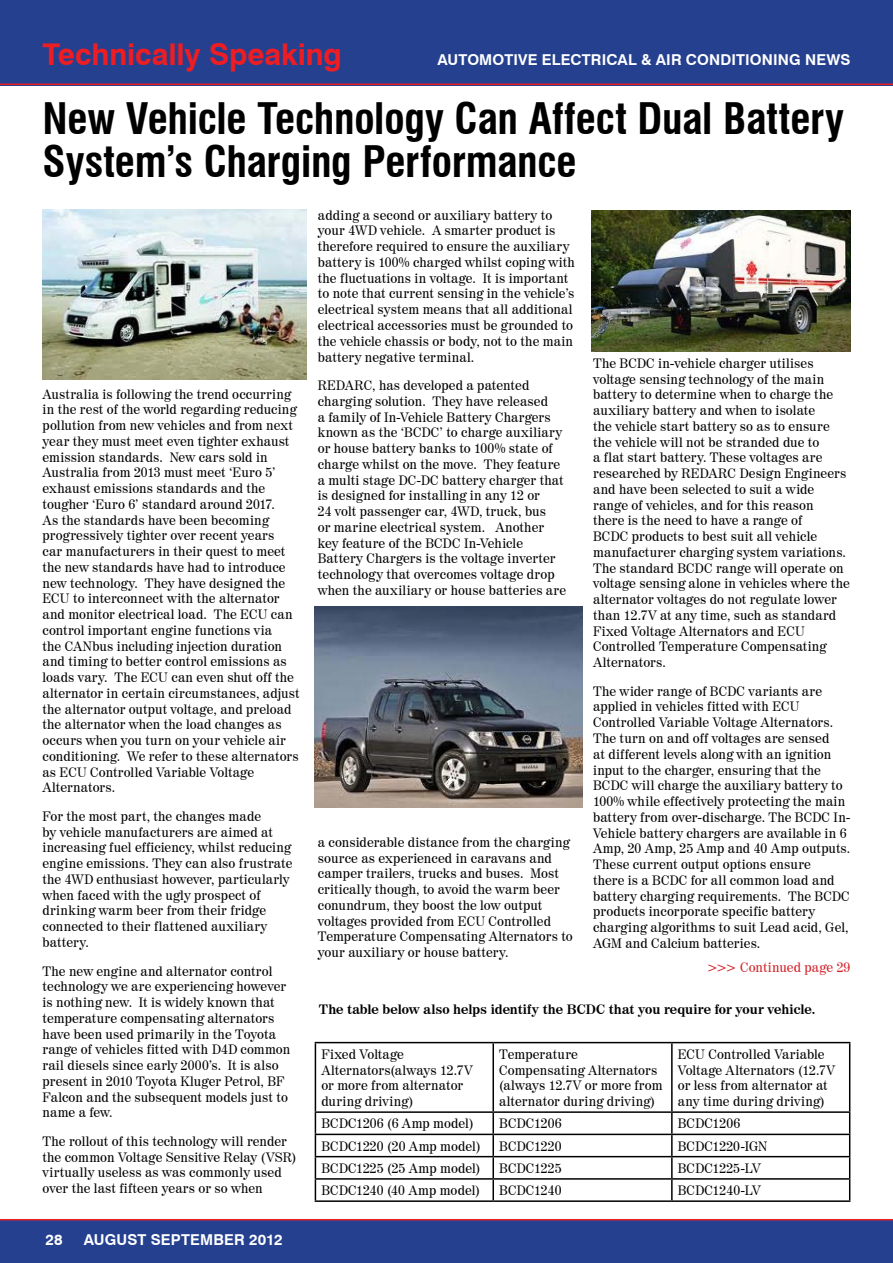
<style>
.page{position:relative;width:893px;height:1263px;background:#fff}
.page>*{position:absolute;margin:0;border:0;box-sizing:border-box;transform-origin:0 0}
.t1{font:700 condensed 42.45px/42.5px "Swiss 721 BT";letter-spacing:-.005em;color:#000}
.t2{font:700 30px "Swiss 721 BT";letter-spacing:-.005em;color:#ed1d24}
.t3{font:700 15px "Swiss 721 BT";letter-spacing:.01em;color:#fff}
.t4{font:13.5px/15.8px "Century 725 BT";letter-spacing:.005em;color:#000}
.t5{font:700 13.5px "Century 725 BT";letter-spacing:-.005em;color:#000}
.t6{font:13.5px "Century 725 BT";letter-spacing:.005em;color:#d2232a}
</style>
<div class="page">
<div style="left:0;top:1220px;width:893px;height:43px;background:#25408f"></div>
<hr style="left:0;top:1219px;width:893px;height:1px;background:#ed1d24">
<div style="left:0;top:0;width:893px;height:85px;background:#25408f"></div>
<hr style="left:0;top:84px;width:893px;height:1px;background:#ed1d24">
<hr style="left:315px;top:1042px;width:178px;height:1px;background:#000">
<hr style="left:315px;top:1043px;width:1px;height:68px;background:#000">
<hr style="left:493px;top:1042px;width:179px;height:1px;background:#000">
<hr style="left:492px;top:1043px;width:2px;height:68px;background:#000">
<hr style="left:672px;top:1042px;width:178px;height:1px;background:#000">
<hr style="left:671px;top:1043px;width:2px;height:68px;background:#000">
<hr style="left:849px;top:1043px;width:1px;height:68px;background:#000">
<hr style="left:315px;top:1111px;width:178px;height:2px;background:#000">
<hr style="left:493px;top:1111px;width:179px;height:2px;background:#000">
<hr style="left:492px;top:1113px;width:2px;height:20px;background:#000">
<hr style="left:672px;top:1111px;width:178px;height:2px;background:#000">
<hr style="left:671px;top:1113px;width:2px;height:20px;background:#000">
<hr style="left:315px;top:1133px;width:178px;height:2px;background:#000">
<hr style="left:493px;top:1133px;width:179px;height:2px;background:#000">
<hr style="left:492px;top:1135px;width:2px;height:21px;background:#000">
<hr style="left:672px;top:1133px;width:178px;height:2px;background:#000">
<hr style="left:671px;top:1135px;width:2px;height:21px;background:#000">
<hr style="left:315px;top:1156px;width:178px;height:1px;background:#000">
<hr style="left:493px;top:1156px;width:179px;height:1px;background:#000">
<hr style="left:492px;top:1157px;width:2px;height:21px;background:#000">
<hr style="left:672px;top:1156px;width:178px;height:1px;background:#000">
<hr style="left:671px;top:1157px;width:2px;height:21px;background:#000">
<hr style="left:315px;top:1178px;width:178px;height:2px;background:#000">
<svg style="left:315px;top:1113px;width:1px;height:87px"></svg>
<hr style="left:493px;top:1178px;width:179px;height:2px;background:#000">
<hr style="left:492px;top:1180px;width:2px;height:20px;background:#000">
<hr style="left:672px;top:1178px;width:178px;height:2px;background:#000">
<hr style="left:671px;top:1180px;width:2px;height:20px;background:#000">
<svg style="left:849px;top:1113px;width:1px;height:87px"></svg>
<hr style="left:315px;top:1200px;width:178px;height:2px;background:#000">
<hr style="left:493px;top:1200px;width:179px;height:2px;background:#000">
<hr style="left:672px;top:1200px;width:178px;height:2px;background:#000">
<img style="left:315px;top:607px;width:268px;height:201px">
<img style="left:43px;top:209px;width:264px;height:171px">
<img style="left:591px;top:210px;width:259px;height:142px">
<h2 class="t2" style="left:43px;top:36px;width:301px">Technically Speaking</h2>
<p class="t3" style="left:437px;top:51px;width:414px">AUTOMOTIVE ELECTRICAL &amp; AIR CONDITIONING NEWS</p>
<h1 class="t1" style="left:43px;top:98px;width:803px">New Vehicle Technology Can Affect Dual Battery<br>System’s Charging Performance</h1>
<p class="t4" style="left:43px;top:386px;width:259px">Australia is following the trend occurring in the rest of the world regarding reducing pollution from new vehicles and from next year they must meet even tighter exhaust emission standards. New cars sold in Australia from 2013 must meet ‘Euro 5’ exhaust emissions standards and the tougher ‘Euro 6’ standard around 2017.<br>As the standards have been becoming progressively tighter over recent years<br>car manufacturers in their quest to meet the new standards have had to introduce new technology. They have designed the ECU to interconnect with the alternator and monitor electrical load. The ECU can control important engine functions via<br>the CANbus including injection duration and timing to better control emissions as loads vary. The ECU can even shut off the alternator in certain circumstances, adjust the alternator output voltage, and preload the alternator when the load changes as occurs when you turn on your vehicle air conditioning. We refer to these alternators as ECU Controlled Variable Voltage Alternators.</p>
<p class="t4" style="left:43px;top:808px;width:251px">For the most part, the changes made<br>by vehicle manufacturers are aimed at increasing fuel efficiency, whilst reducing engine emissions. They can also frustrate the 4WD enthusiast however, particularly when faced with the ugly prospect of drinking warm beer from their fridge connected to their flattened auxiliary battery.</p>
<p class="t4" style="left:43px;top:963px;width:249px">The new engine and alternator control technology we are experiencing however is nothing new. It is widely known that temperature compensating alternators have been used primarily in the Toyota range of vehicles fitted with D4D common rail diesels since early 2000’s. It is also present in 2010 Toyota Kluger Petrol, BF Falcon and the subsequent models just to name a few.</p>
<p class="t4" style="left:43px;top:1133px;width:255px">The rollout of this technology will render the common Voltage Sensitive Relay (VSR) virtually useless as was commonly used over the last fifteen years or so when</p>
<p class="t3" style="left:45px;top:1230px;width:19px">28</p>
<p class="t3" style="left:84px;top:1230px;width:200px">AUGUST SEPTEMBER 2012</p>
<p class="t4" style="left:318px;top:207px;width:259px">adding a second or auxiliary battery to your 4WD vehicle. A smarter product is therefore required to ensure the auxiliary battery is 100% charged whilst coping with the fluctuations in voltage. It is important to note that current sensing in the vehicle’s electrical system means that all additional electrical accessories must be grounded to the vehicle chassis or body, not to the main battery negative terminal.</p>
<p class="t4" style="left:318px;top:377px;width:250px">REDARC, has developed a patented charging solution. They have released<br>a family of In-Vehicle Battery Chargers known as the ‘BCDC’ to charge auxiliary or house battery banks to 100% state of charge whilst on the move. They feature a multi stage DC-DC battery charger that is designed for installing in any 12 or<br>24 volt passenger car, 4WD, truck, bus<br>or marine electrical system. Another key feature of the BCDC In-Vehicle Battery Chargers is the voltage inverter technology that overcomes voltage drop when the auxiliary or house batteries are</p>
<p class="t4" style="left:318px;top:834px;width:257px">a considerable distance from the charging source as experienced in caravans and camper trailers, trucks and buses. Most critically though, to avoid the warm beer conundrum, they boost the low output voltages provided from ECU Controlled Temperature Compensating Alternators to your auxiliary or house battery.</p>
<p class="t4" style="left:593px;top:355px;width:258px">The BCDC in-vehicle charger utilises voltage sensing technology of the main battery to determine when to charge the auxiliary battery and when to isolate<br>the vehicle start battery so as to ensure the vehicle will not be stranded due to<br>a flat start battery. These voltages are researched by REDARC Design Engineers and have been selected to suit a wide range of vehicles, and for this reason<br>there is the need to have a range of<br>BCDC products to best suit all vehicle manufacturer charging system variations.<br>The standard BCDC range will operate on voltage sensing alone in vehicles where the alternator voltages do not regulate lower than 12.7V at any time, such as standard Fixed Voltage Alternators and ECU Controlled Temperature Compensating Alternators.</p>
<p class="t4" style="left:593px;top:683px;width:259px">The wider range of BCDC variants are applied in vehicles fitted with ECU Controlled Variable Voltage Alternators.<br>The turn on and off voltages are sensed<br>at different levels along with an ignition input to the charger, ensuring that the BCDC will charge the auxiliary battery to 100% while effectively protecting the main battery from over-discharge. The BCDC In-Vehicle battery chargers are available in 6<br>Amp, 20 Amp, 25 Amp and 40 Amp outputs.<br>These current output options ensure<br>there is a BCDC for all common load and battery charging requirements. The BCDC products incorporate specific battery charging algorithms to suit Lead acid, Gel, AGM and Calcium batteries.</p>
<p class="t6" style="left:707px;top:959px;width:145px">&gt;&gt;&gt; Continued page 29</p>
<p class="t5" style="left:319px;top:1000px;width:498px">The table below also helps identify the BCDC that you require for your vehicle.</p>
<p class="t4" style="left:321px;top:1046px;width:153px">Fixed Voltage<br>Alternators(always 12.7V or more from alternator during driving)</p>
<p class="t4" style="left:499px;top:1046px;width:165px">Temperature<br>Compensating Alternators (always 12.7V or more from alternator during driving)</p>
<p class="t4" style="left:678px;top:1046px;width:159px">ECU Controlled Variable<br>Voltage Alternators (12.7V or less from alternator at any time during driving)</p>
<p class="t4" style="left:321px;top:1115px;width:154px">BCDC1206 (6 Amp model)</p>
<p class="t4" style="left:499px;top:1115px;width:64px">BCDC1206</p>
<p class="t4" style="left:678px;top:1115px;width:64px">BCDC1206</p>
<p class="t4" style="left:321px;top:1138px;width:161px">BCDC1220 (20 Amp model)</p>
<p class="t4" style="left:499px;top:1138px;width:64px">BCDC1220</p>
<p class="t4" style="left:678px;top:1138px;width:91px">BCDC1220-IGN</p>
<p class="t4" style="left:321px;top:1160px;width:161px">BCDC1225 (25 Amp model)</p>
<p class="t4" style="left:499px;top:1160px;width:64px">BCDC1225</p>
<p class="t4" style="left:678px;top:1160px;width:84px">BCDC1225-LV</p>
<p class="t4" style="left:321px;top:1182px;width:160px">BCDC1240 (40 Amp model)</p>
<p class="t4" style="left:499px;top:1182px;width:64px">BCDC1240</p>
<p class="t4" style="left:678px;top:1182px;width:84px">BCDC1240-LV</p>
</div>
